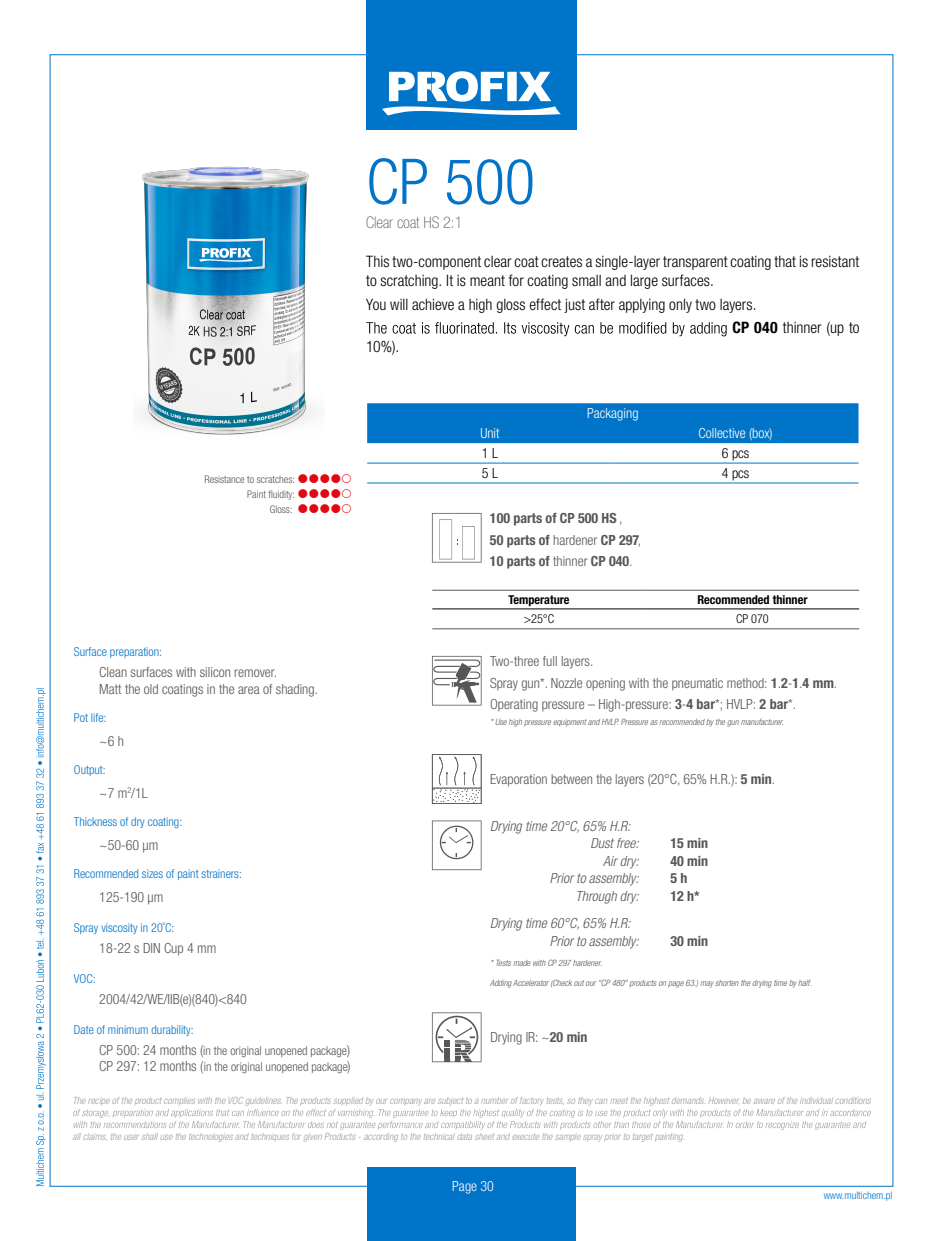
<style>
.page{position:relative;width:943px;height:1241px;background:#fff}
.page>*{position:absolute;margin:0;border:0;box-sizing:border-box;transform-origin:0 0}
.t1{font:300 condensed 63px "Helvetica Neue LT Pro";color:#0074c8}
.t2{font:100 condensed 15.92px "Helvetica Neue LT Pro";color:#575756}
.t3{font:300 condensed 15.75px/18.9px "Helvetica Neue LT Pro";color:#000}
.t4{font:300 condensed 14px/21.7px "Helvetica Neue LT Pro";color:#575756}
.t5{font:italic 300 condensed 14px/17.5px "Helvetica Neue LT Pro";color:#575756}
.t6{font:700 condensed 14px/21.7px "Helvetica Neue LT Pro";color:#575756}
.t7{font:300 condensed 14px "Helvetica Neue LT Pro";color:#fff}
.t8{font:300 condensed 14px "Helvetica Neue LT Pro";color:#000}
.t9{font:300 condensed 12.25px "Helvetica Neue LT Pro";color:#0074c8}
.t10{font:300 condensed 12.25px/20.8px "Helvetica Neue LT Pro";color:#575756}
.t11{font:700 condensed 12.25px "Helvetica Neue LT Pro";color:#000}
.t12{font:300 condensed 12.25px "Helvetica Neue LT Pro";color:#000}
.t13{font:300 condensed 10.5px/14.7px "Helvetica Neue LT Pro";color:#575756;text-align:right}
.t14{font:300 condensed 10.5px "Helvetica Neue LT Pro";color:#0074c8}
.t15{font:italic 300 condensed 9.97px "Helvetica Neue LT Pro";color:#9d9d9c}
.t16{font:italic 300 condensed 8.75px "Helvetica Neue LT Pro";color:#575756}
.s1{font-weight:700}
.s2{color:#0074c8}
.s3{font-size:14px}
.s4{font-weight:300}
</style>
<div class="page">
<div style="left:367px;top:1166px;width:209px;height:74px;background:#0074c8"></div>
<div style="left:366px;top:0;width:211px;height:129px;background:#0074c8"></div>
<svg style="left:382px;top:71px;width:179px;height:44px"></svg>
<svg style="left:36px;top:688px;width:10px;height:497px"></svg>
<svg style="left:73px;top:1109px;width:798px;height:20px"></svg>
<svg style="left:366px;top:322px;width:360px;height:14px"></svg>
<div style="left:367px;top:403px;width:491px;height:40px;background:#0074c8"></div>
<hr style="left:367px;top:462px;width:246px;height:1px;background:#0074c8">
<hr style="left:367px;top:482px;width:246px;height:1px;background:#0074c8">
<hr style="left:613px;top:462px;width:245px;height:1px;background:#0074c8">
<hr style="left:613px;top:482px;width:245px;height:1px;background:#0074c8">
<svg style="left:432px;top:513px;width:49px;height:49px"></svg>
<svg style="left:432px;top:655px;width:49px;height:50px"></svg>
<svg style="left:432px;top:754px;width:49px;height:49px"></svg>
<svg style="left:432px;top:820px;width:49px;height:50px"></svg>
<hr style="left:432px;top:608px;width:213px;height:1px;background:#000">
<hr style="left:645px;top:608px;width:214px;height:1px;background:#000">
<hr style="left:432px;top:590px;width:213px;height:1px;background:#575756">
<hr style="left:645px;top:590px;width:214px;height:1px;background:#575756">
<hr style="left:432px;top:628px;width:213px;height:1px;background:#575756">
<hr style="left:645px;top:628px;width:214px;height:1px;background:#575756">
<svg style="left:432px;top:1012px;width:49px;height:50px"></svg>
<img style="left:139px;top:166px;width:176px;height:269px">
<h1 class="t1" style="left:366px;top:145px;width:170px">CP 500</h1>
<h2 class="t2" style="left:366px;top:213px;width:98px">Clear coat HS 2:1</h2>
<h3 class="t3" style="left:366px;top:252px;width:494px">This two-component clear coat creates a single-layer transparent coating that is resistant to scratching. It is meant for coating small and large surfaces.</h3>
<h3 class="t3" style="left:732px;top:292px;width:128px;line-height:23.8px;text-indent:-366px">You will achieve a high gloss effect just after applying only two layers.<br><span class="s1">CP 040</span> thinner (up to</h3>
<h3 class="t3" style="left:366px;top:337px;width:35px">10%).</h3>
<p class="t13" style="left:204px;top:472px;width:92px">Resistance to scratches:<br>Paint fluidity:<br>Gloss:</p>
<p class="t9" style="left:74px;top:644px;width:90px">Surface preparation:</p>
<h3 class="t4" style="left:99px;top:663px;width:220px;line-height:16.8px">Clean surfaces with silicon remover.<br>Matt the old coatings in the area of shading.</h3>
<p class="t9" style="left:74px;top:710px;width:34px">Pot life:</p>
<h3 class="t4" style="left:99px;top:729px;width:26px">~6 h</h3>
<p class="t9" style="left:74px;top:762px;width:33px">Output:</p>
<h3 class="t4" style="left:99px;top:782px;width:50px">~7 m<sup>2</sup>/1L</h3>
<p class="t9" style="left:74px;top:814px;width:110px">Thickness of dry coating:</p>
<h3 class="t4" style="left:99px;top:834px;width:61px">~50-60 µm</h3>
<p class="t9" style="left:74px;top:866px;width:170px">Recommended sizes of paint strainers:</p>
<h3 class="t4" style="left:99px;top:886px;width:66px">125-190 µm</h3>
<p class="t9" style="left:74px;top:920px;width:102px">Spray viscosity in 20˚C:</p>
<h3 class="t4" style="left:99px;top:937px;width:119px">18-22 s DIN Cup 4 mm</h3>
<p class="t9" style="left:74px;top:971px;width:23px">VOC:</p>
<h3 class="t4" style="left:99px;top:987px;width:149px">2004/42/WE/IIB(e)(840)&lt;840</h3>
<p class="t10" style="left:99px;top:1018px;width:252px;text-indent:-25px"><span class="s2">Date of minimum durability:<br></span><span class="s3">CP 500: 24 months (</span>in the original unopened package<span class="s3">)</span></p>
<p class="t10" style="left:99px;top:1056px;width:253px"><span class="s3">CP 297: 12 months (</span>in the original unopened package<span class="s3">)</span></p>
<h3 class="t7" style="left:587px;top:405px;width:53px">Packaging</h3>
<h3 class="t7" style="left:480px;top:425px;width:21px">Unit</h3>
<h3 class="t7" style="left:698px;top:425px;width:76px">Collective (box)</h3>
<h3 class="t8" style="left:482px;top:445px;width:18px">1 L</h3>
<h3 class="t8" style="left:722px;top:445px;width:29px">6 pcs</h3>
<h3 class="t8" style="left:482px;top:465px;width:18px">5 L</h3>
<h3 class="t8" style="left:722px;top:465px;width:29px">4 pcs</h3>
<h3 class="t6" style="left:490px;top:507px;width:153px">100 parts of CP 500 HS <span class="s4">,<br></span>50 parts of <span class="s4">hardener</span> CP 297 <span class="s4">,<br></span>10 parts of <span class="s4">thinner</span> CP 040<span class="s4">.</span></h3>
<p class="t11" style="left:508px;top:592px;width:63px">Temperature</p>
<p class="t11" style="left:697px;top:592px;width:111px">Recommended thinner</p>
<p class="t12" style="left:524px;top:611px;width:32px">&gt;25°C</p>
<p class="t12" style="left:736px;top:611px;width:34px">CP 070</p>
<h3 class="t4" style="left:490px;top:650px;width:349px">Two-three full layers.<br>Spray gun*. Nozzle opening with the pneumatic method: <span class="s1">1</span>.<span class="s1">2</span>-<span class="s1">1</span>.<span class="s1">4 mm</span>.<br>Operating pressure – High-pressure: <span class="s1">3</span>-<span class="s1">4 bar</span>*; HVLP: <span class="s1">2 bar</span>*.</h3>
<p class="t16" style="left:490px;top:716px;width:295px">* Use high pressure equipment and HVLP. Pressure as recommended by the gun manufacturer.</p>
<h3 class="t4" style="left:490px;top:768px;width:286px">Evaporation between the layers (20°C, 65% H.R.): <span class="s1">5 min</span>.</h3>
<h3 class="t5" style="left:590px;top:816px;width:50px;text-indent:-100px">Drying time 20°C, 65% H.R:<br>Dust free:</h3>
<h3 class="t6" style="left:670px;top:832px;width:39px">15 min</h3>
<h3 class="t5" style="left:603px;top:851px;width:37px">Air dry:</h3>
<h3 class="t6" style="left:670px;top:849px;width:39px">40 min</h3>
<h3 class="t5" style="left:550px;top:869px;width:90px">Prior to assembly:</h3>
<h3 class="t6" style="left:670px;top:867px;width:19px">5 h</h3>
<h3 class="t5" style="left:575px;top:886px;width:65px">Through dry:</h3>
<h3 class="t6" style="left:670px;top:884px;width:31px">12 h*</h3>
<h3 class="t5" style="left:550px;top:914px;width:90px;text-indent:-60px">Drying time 60°C, 65% H.R:<br>Prior to assembly:</h3>
<h3 class="t6" style="left:670px;top:929px;width:39px">30 min</h3>
<p class="t16" style="left:490px;top:957px;width:114px">* Tests made with CP 297 hardener.</p>
<p class="t16" style="left:490px;top:978px;width:323px">Adding Accelerator (Check out our "CP 480" products on page 63.) may shorten the drying time by half.</p>
<h3 class="t4" style="left:490px;top:1026px;width:99px">Drying IR: ~<span class="s1">20 min</span></h3>
<p class="t15" style="left:72px;top:1094px;width:799px">The recipe of the product complies with the VOC guidelines. The products supplied by our company are subject to a number of factory tests, so they can meet the highest demands. However, be aware of the individual conditions</p>
<p class="t15" style="left:72px;top:1130px;width:614px">all claims, the user shall use the technologies and techniques for given Products - according to the technical data sheet and execute the sample spray prior to target painting.</p>
<h3 class="t7" style="left:452px;top:1177px;width:43px">Page 30</h3>
<p class="t14" style="left:823px;top:1188px;width:70px">www.multichem.pl</p>
</div>
